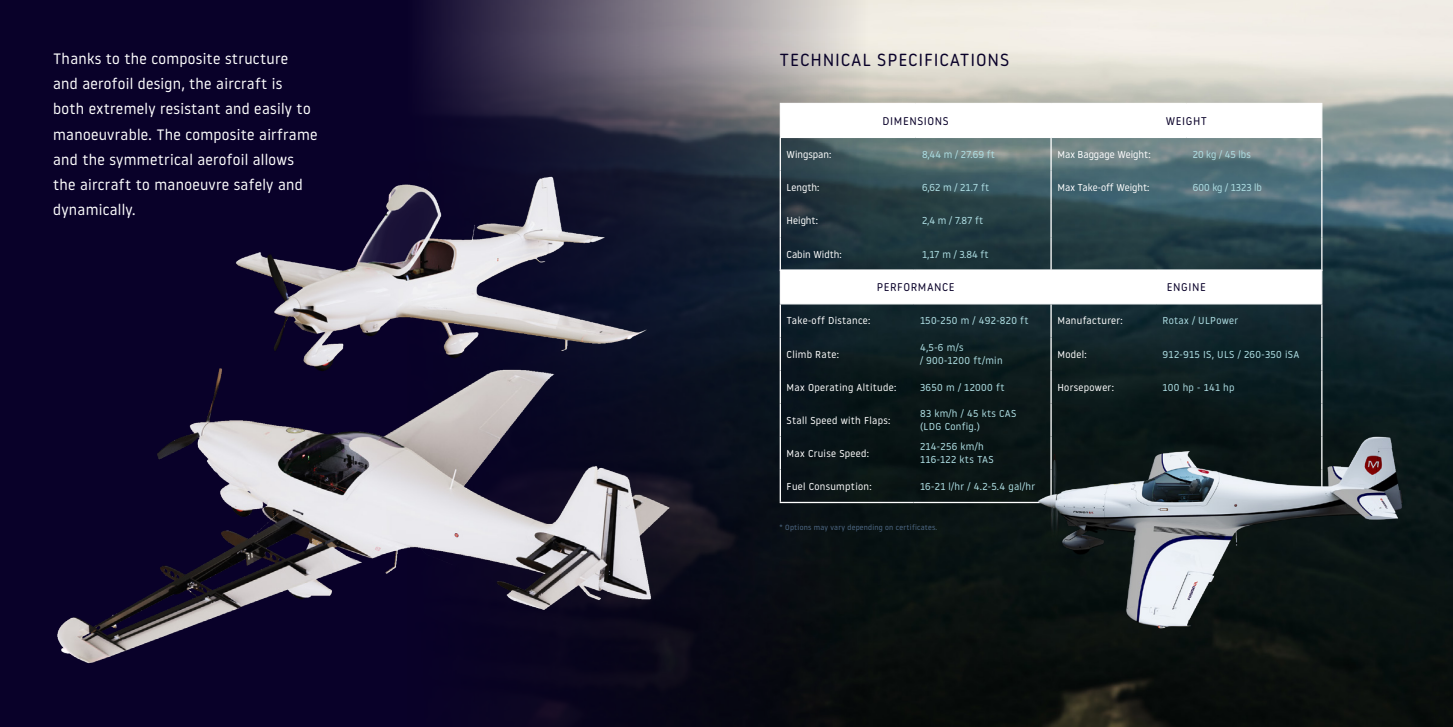
<style>
.page{position:relative;width:1453px;height:727px;background:#fff}
.page>*{position:absolute;margin:0;border:0;box-sizing:border-box;transform-origin:0 0}
.t1{font:17.5px "Noway Round";letter-spacing:.05em;color:#090129}
.t2{font:15px/25px "Noway Round";letter-spacing:.02em;color:#fff}
.t3{font:11.12px "Noway Round";letter-spacing:.05em;color:#090129}
.t4{font:10.12px "Noway Round";letter-spacing:.03em;color:#afdfe4}
.t5{font:10.12px "Noway Round";letter-spacing:.03em;color:#fff}
.t6{font:10.12px "Noway Round";color:#fff}
.t7{font:10.12px "Noway Round";color:#afdfe4}
.t8{font:7.5px "Noway Round";letter-spacing:.03em;color:#506b88}
</style>
<div class="page">
<div style="left:0;top:0;width:1453px;height:726px;background:#090129"></div>
<img style="left:428px;top:0;width:1025px;height:726px">
<img style="left:57px;top:324px;width:665px;height:388px">
<img style="left:206px;top:159px;width:456px;height:256px">
<div style="left:781px;top:104px;width:540px;height:33px;background:#fff"></div>
<hr style="left:780px;top:138px;width:1px;height:33px;background:#fff">
<hr style="left:780px;top:171px;width:1px;height:33px;background:#fff">
<hr style="left:780px;top:204px;width:1px;height:33px;background:#fff">
<hr style="left:780px;top:237px;width:1px;height:33px;background:#fff">
<hr style="left:1050px;top:138px;width:2px;height:33px;background:#fff">
<hr style="left:1321px;top:138px;width:1px;height:33px;background:#fff">
<hr style="left:1050px;top:171px;width:2px;height:33px;background:#fff">
<hr style="left:1321px;top:171px;width:1px;height:33px;background:#fff">
<hr style="left:1050px;top:204px;width:2px;height:33px;background:#fff">
<hr style="left:1321px;top:204px;width:1px;height:33px;background:#fff">
<hr style="left:1050px;top:237px;width:2px;height:33px;background:#fff">
<hr style="left:1321px;top:237px;width:1px;height:33px;background:#fff">
<hr style="left:780px;top:104px;width:1px;height:33px;background:#fff">
<hr style="left:780px;top:103px;width:136px;height:1px;background:#fff">
<hr style="left:916px;top:103px;width:135px;height:1px;background:#fff">
<hr style="left:780px;top:137px;width:136px;height:1px;background:#fff">
<hr style="left:916px;top:137px;width:135px;height:1px;background:#fff">
<hr style="left:1050px;top:104px;width:1px;height:33px;background:#fff">
<hr style="left:1051px;top:103px;width:135px;height:1px;background:#fff">
<hr style="left:1186px;top:103px;width:136px;height:1px;background:#fff">
<hr style="left:1051px;top:137px;width:135px;height:1px;background:#fff">
<hr style="left:1321px;top:104px;width:1px;height:33px;background:#fff">
<hr style="left:1186px;top:137px;width:136px;height:1px;background:#fff">
<div style="left:781px;top:270px;width:540px;height:33px;background:#fff"></div>
<hr style="left:1321px;top:304px;width:1px;height:33px;background:#fff">
<hr style="left:1321px;top:337px;width:1px;height:33px;background:#fff">
<hr style="left:1321px;top:370px;width:1px;height:33px;background:#fff">
<hr style="left:780px;top:269px;width:134px;height:1px;background:#fff">
<hr style="left:780px;top:270px;width:1px;height:33px;background:#fff">
<hr style="left:914px;top:269px;width:137px;height:1px;background:#fff">
<hr style="left:1051px;top:269px;width:105px;height:1px;background:#fff">
<hr style="left:1156px;top:269px;width:166px;height:1px;background:#fff">
<hr style="left:1321px;top:270px;width:1px;height:33px;background:#fff">
<hr style="left:780px;top:303px;width:134px;height:1px;background:#fff">
<hr style="left:914px;top:303px;width:137px;height:1px;background:#fff">
<hr style="left:1051px;top:303px;width:105px;height:1px;background:#fff">
<hr style="left:1156px;top:303px;width:166px;height:1px;background:#fff">
<hr style="left:1051px;top:270px;width:1px;height:33px;background:#fff">
<hr style="left:780px;top:304px;width:1px;height:33px;background:#fff">
<hr style="left:1050px;top:304px;width:2px;height:33px;background:#fff">
<hr style="left:780px;top:337px;width:1px;height:33px;background:#fff">
<hr style="left:1050px;top:337px;width:2px;height:33px;background:#fff">
<hr style="left:780px;top:370px;width:1px;height:33px;background:#fff">
<hr style="left:1050px;top:370px;width:2px;height:33px;background:#fff">
<hr style="left:780px;top:403px;width:1px;height:33px;background:#fff">
<hr style="left:780px;top:436px;width:1px;height:33px;background:#fff">
<hr style="left:780px;top:469px;width:1px;height:32px;background:#fff">
<hr style="left:780px;top:501px;width:134px;height:2px;background:#fff">
<hr style="left:914px;top:501px;width:137px;height:2px;background:#fff">
<img style="left:1014px;top:400px;width:422px;height:283px">
<p class="t2" style="left:53px;top:46px;width:266px">Thanks to the composite structure<br>and aerofoil design, the aircraft is<br>both extremely resistant and easily to manoeuvrable. The composite airframe and the symmetrical aerofoil allows the aircraft to manoeuvre safely and dynamically.</p>
<p class="t1" style="left:780px;top:48px;width:231px">TECHNICAL SPECIFICATIONS</p>
<p class="t3" style="left:883px;top:113px;width:68px">DIMENSIONS</p>
<p class="t3" style="left:1166px;top:113px;width:43px">WEIGHT</p>
<p class="t6" style="left:787px;top:147px;width:46px">Wingspan:</p>
<p class="t4" style="left:922px;top:147px;width:74px">8,44 m / 27.69 ft</p>
<p class="t6" style="left:1057px;top:147px;width:95px">Max Baggage Weight:</p>
<p class="t4" style="left:1193px;top:147px;width:59px">20 kg / 45 lbs</p>
<p class="t5" style="left:787px;top:180px;width:34px">Length:</p>
<p class="t4" style="left:922px;top:180px;width:69px">6,62 m / 21.7 ft</p>
<p class="t6" style="left:1057px;top:180px;width:94px">Max Take-off Weight:</p>
<p class="t7" style="left:1193px;top:180px;width:71px">600 kg / 1323 lb</p>
<p class="t5" style="left:787px;top:214px;width:33px">Height:</p>
<p class="t4" style="left:922px;top:214px;width:63px">2,4 m / 7.87 ft</p>
<p class="t6" style="left:787px;top:247px;width:56px">Cabin Width:</p>
<p class="t4" style="left:922px;top:247px;width:68px">1,17 m / 3.84 ft</p>
<p class="t3" style="left:877px;top:279px;width:79px">PERFORMANCE</p>
<p class="t3" style="left:1167px;top:279px;width:41px">ENGINE</p>
<p class="t5" style="left:787px;top:314px;width:85px">Take-off Distance:</p>
<p class="t4" style="left:920px;top:314px;width:110px">150-250 m / 492-820 ft</p>
<p class="t5" style="left:1057px;top:314px;width:67px">Manufacturer:</p>
<p class="t4" style="left:1162px;top:314px;width:77px">Rotax / ULPower</p>
<p class="t5" style="left:787px;top:347px;width:54px">Climb Rate:</p>
<p class="t4" style="left:920px;top:340px;width:45px">4,5-6 m/s</p>
<p class="t4" style="left:920px;top:354px;width:84px">/ 900-1200 ft/min</p>
<p class="t5" style="left:1057px;top:347px;width:31px">Model:</p>
<p class="t4" style="left:1162px;top:347px;width:138px">912-915 IS, ULS / 260-350 iSA</p>
<p class="t5" style="left:787px;top:380px;width:111px">Max Operating Altitude:</p>
<p class="t4" style="left:920px;top:380px;width:86px">3650 m / 12000 ft</p>
<p class="t5" style="left:1057px;top:380px;width:58px">Horsepower:</p>
<p class="t4" style="left:1162px;top:380px;width:74px">100 hp - 141 hp</p>
<p class="t5" style="left:787px;top:413px;width:105px">Stall Speed with Flaps:</p>
<p class="t4" style="left:920px;top:406px;width:98px">83 km/h / 45 kts CAS</p>
<p class="t4" style="left:920px;top:420px;width:61px">(LDG Config.)</p>
<p class="t5" style="left:787px;top:446px;width:84px">Max Cruise Speed:</p>
<p class="t4" style="left:920px;top:439px;width:65px">214-256 km/h</p>
<p class="t4" style="left:920px;top:452px;width:75px">116-122 kts TAS</p>
<p class="t5" style="left:787px;top:479px;width:87px">Fuel Consumption:</p>
<p class="t4" style="left:920px;top:479px;width:117px">16-21 l/hr / 4.2-5.4 gal/hr</p>
<p class="t8" style="left:780px;top:522px;width:159px">* Options may vary depending on certificates.</p>
</div>
